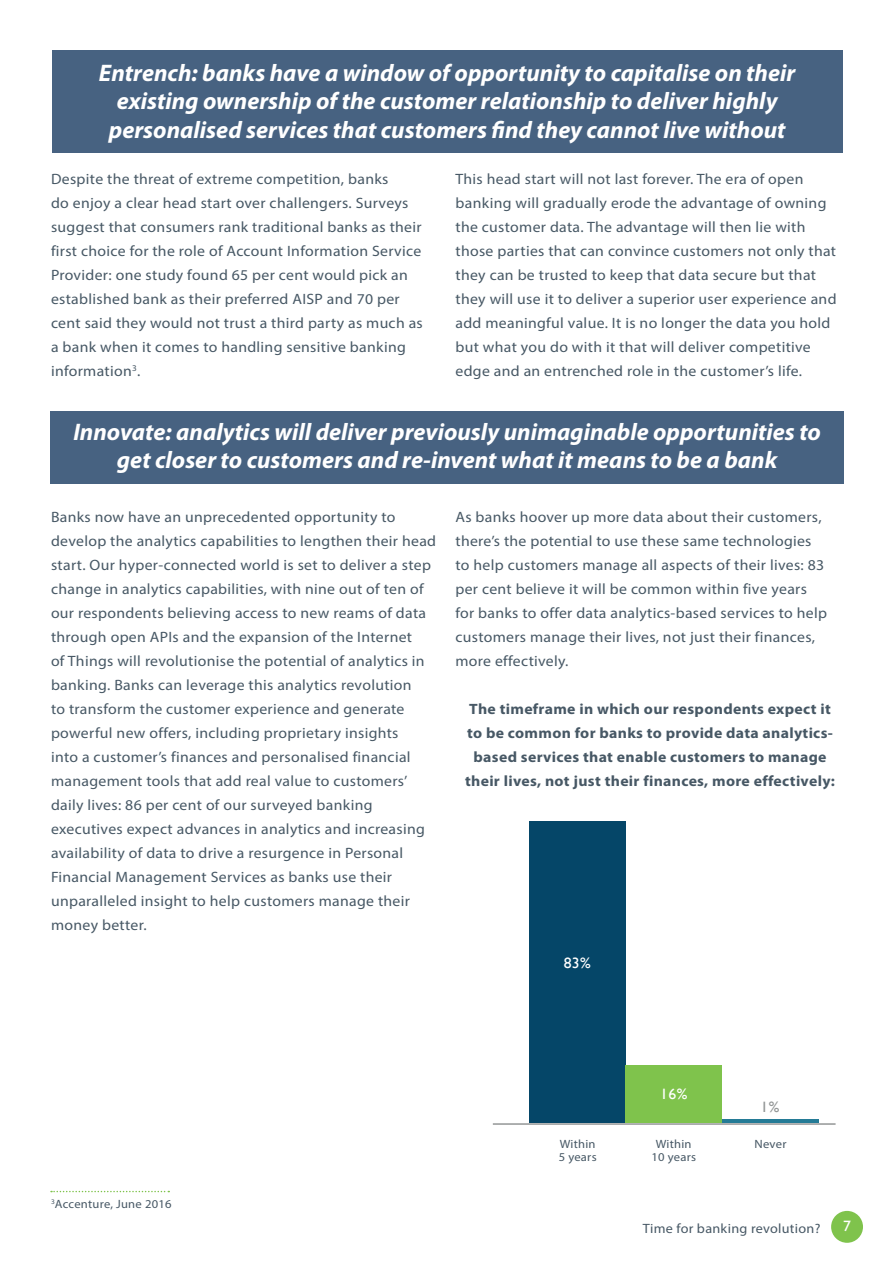
<style>
.page{position:relative;width:893px;height:1263px;background:#fff}
.page>*{position:absolute;margin:0;border:0;box-sizing:border-box;transform-origin:0 0}
.t1{font:italic 700 24px/28.5px "Myriad Pro";color:#fff;text-align:center}
.t2{font:15px/24px "Myriad Pro";letter-spacing:.02em;color:#475865;scale:1.05 1}
.t3{font:700 15px/24px "Myriad Pro";letter-spacing:.02em;color:#475865;text-align:center;scale:1.05 1}
.t4{font:15px "Gill Sans";color:#fff;scale:1.05 1}
.t5{font:15px "Gill Sans";color:#939696;scale:1.05 1}
.t6{font:13.5px "Myriad Pro";letter-spacing:.02em;color:#475865;scale:1.05 1}
.t7{font:12px/13.5px "Myriad Pro";letter-spacing:.02em;color:#475865;scale:1.05 1}
</style>
<div class="page">
<div style="left:50px;top:411px;width:794px;height:73px;background:#476281"></div>
<div style="left:52px;top:50px;width:791px;height:103px;background:#476281"></div>
<div style="left:831px;top:1211px;width:32px;height:32px;background:#7fc34c;border-radius:50%"></div>
<svg style="left:51px;top:1191px;width:118px;height:1px"></svg>
<div style="left:529px;top:821px;width:96px;height:302px;background:#054668"></div>
<div style="left:625px;top:1065px;width:97px;height:58px;background:#7fc34c"></div>
<hr style="left:722px;top:1120px;width:97px;height:3px;background:#247b96">
<hr style="left:493px;top:1123px;width:343px;height:2px;background:#939696">
<h1 class="t1" style="left:99px;top:59px;width:698px">Entrench: banks have a window of opportunity to capitalise on their existing ownership of the customer relationship to deliver highly personalised services that customers find they cannot live without</h1>
<p class="t2" style="left:51px;top:167px;width:356px">Despite the threat of extreme competition, banks<br>do enjoy a clear head start over challengers. Surveys suggest that consumers rank traditional banks as their first choice for the role of Account Information Service Provider: one study found 65 per cent would pick an established bank as their preferred AISP and 70 per cent said they would not trust a third party as much as a bank when it comes to handling sensitive banking information<sup>3</sup>.</p>
<p class="t2" style="left:455px;top:167px;width:364px">This head start will not last forever. The era of open banking will gradually erode the advantage of owning the customer data. The advantage will then lie with those parties that can convince customers not only that they can be trusted to keep that data secure but that they will use it to deliver a superior user experience and add meaningful value. It is no longer the data you hold but what you do with it that will deliver competitive edge and an entrenched role in the customer’s life.</p>
<h1 class="t1" style="left:73px;top:418px;width:749px">Innovate: analytics will deliver previously unimaginable opportunities to get closer to customers and re-invent what it means to be a bank</h1>
<p class="t2" style="left:51px;top:505px;width:368px">Banks now have an unprecedented opportunity to develop the analytics capabilities to lengthen their head start. Our hyper-connected world is set to deliver a step change in analytics capabilities, with nine out of ten of our respondents believing access to new reams of data through open APIs and the expansion of the Internet<br>of Things will revolutionise the potential of analytics in banking. Banks can leverage this analytics revolution<br>to transform the customer experience and generate powerful new offers, including proprietary insights<br>into a customer’s finances and personalised financial management tools that add real value to customers’ daily lives: 86 per cent of our surveyed banking executives expect advances in analytics and increasing availability of data to drive a resurgence in Personal Financial Management Services as banks use their unparalleled insight to help customers manage their money better.</p>
<p class="t2" style="left:455px;top:505px;width:355px">As banks hoover up more data about their customers, there’s the potential to use these same technologies to help customers manage all aspects of their lives: 83 per cent believe it will be common within five years for banks to offer data analytics-based services to help customers manage their lives, not just their finances, more effectively.</p>
<p class="t3" style="left:465px;top:697px;width:354px">The timeframe in which our respondents expect it to be common for banks to provide data analytics&shy;based services that enable customers to manage their lives, not just their finances, more effectively:</p>
<p class="t4" style="left:564px;top:955px;width:27px">83%</p>
<p class="t4" style="left:660px;top:1085px;width:27px">16%</p>
<p class="t5" style="left:760px;top:1098px;width:19px">1%</p>
<p class="t7" style="left:51px;top:1197px;width:116px"><sup>3</sup>Accenture, June 2016</p>
<p class="t7" style="left:559px;top:1137px;width:38px">Within<br>5 years</p>
<p class="t7" style="left:651px;top:1137px;width:44px;text-align:center">Within<br>10 years</p>
<p class="t7" style="left:754px;top:1137px;width:32px">Never</p>
<p class="t6" style="left:643px;top:1220px;width:171px">Time for banking revolution?</p>
<p class="t4" style="left:843px;top:1217px;width:9px">7</p>
</div>
